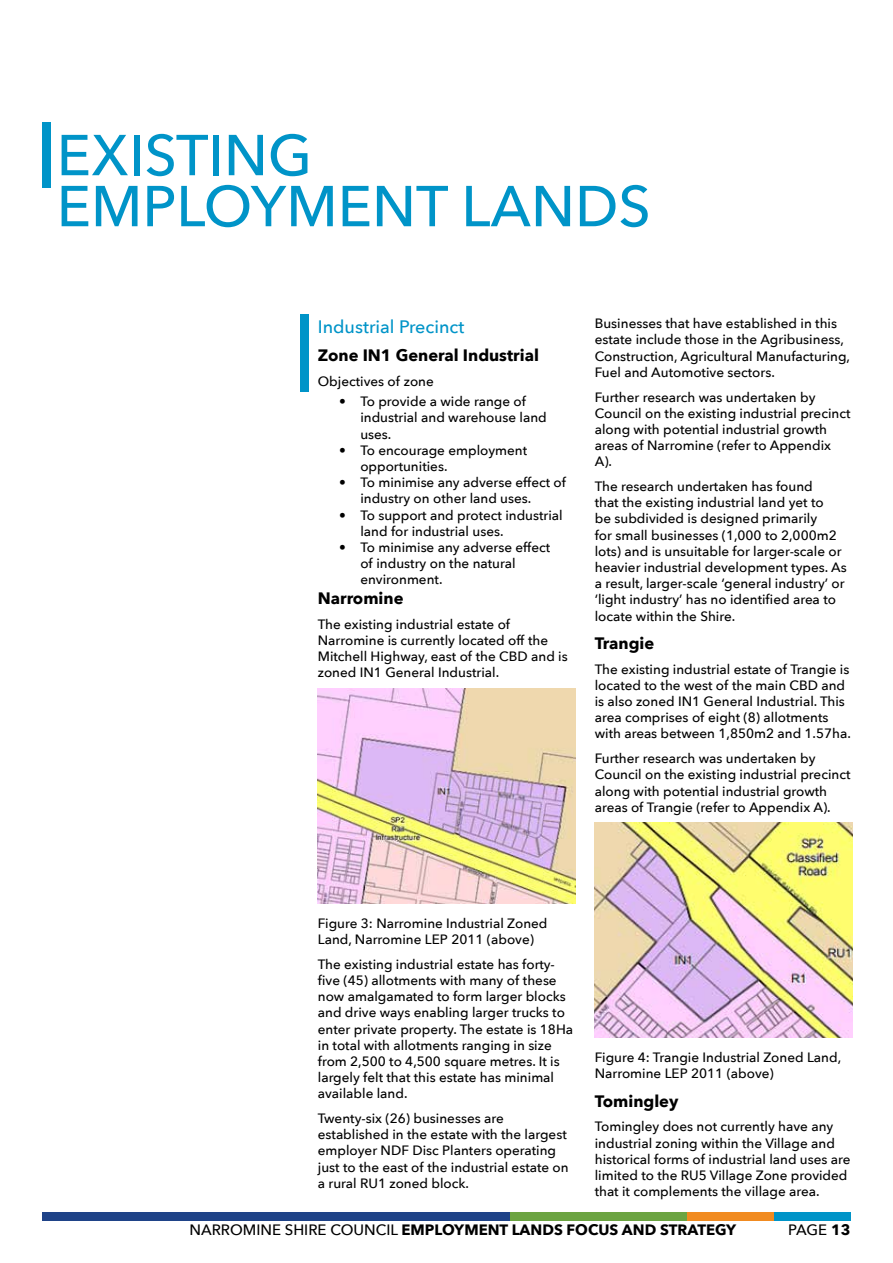
<style>
.page{position:relative;width:893px;height:1263px;background:#fff}
.page>*{position:absolute;margin:0;border:0;box-sizing:border-box;transform-origin:0 0}
.t1{font:500 57px/51px "Avenir Next";color:#0094c8}
.t2{font:500 18px "Avenir Next";color:#0094c8}
.t3{font:700 16.5px "Avenir Next";color:#000}
.t4{font:700 15px "Avenir Next";color:#000}
.t5{font:500 15px "Avenir Next";color:#000}
.t6{font:500 13.5px/16.2px "Avenir Next";color:#000}
.s1{font-weight:500}
.s2{font-weight:700}
</style>
<div class="page">
<div style="left:43px;top:1212px;width:467px;height:8px;background:#1f4388"></div>
<div style="left:510px;top:1212px;width:177px;height:8px;background:#6ca442"></div>
<div style="left:687px;top:1212px;width:93px;height:8px;background:#f18b21"></div>
<div style="left:774px;top:1212px;width:76px;height:8px;background:#0094c8"></div>
<img style="left:318px;top:689px;width:257px;height:214px">
<img style="left:595px;top:823px;width:257px;height:214px">
<div style="left:300px;top:315px;width:9px;height:77px;background:#0094c8"></div>
<div style="left:43px;top:122px;width:8px;height:66px;background:#0094c8"></div>
<h1 class="t1" style="left:57px;top:130px;width:596px">EXISTING<br>EMPLOYMENT LANDS</h1>
<h2 class="t2" style="left:318px;top:316px;width:148px">Industrial Precinct</h2>
<p class="t3" style="left:318px;top:345px;width:223px">Zone IN1 General Industrial</p>
<p class="t6" style="left:318px;top:373px;width:117px">Objectives of zone</p>
<p class="t6" style="left:360px;top:393px;width:188px;text-indent:-21px">• To provide a wide range of industrial and warehouse land uses.</p>
<p class="t6" style="left:360px;top:442px;width:168px;text-indent:-21px">• To encourage employment opportunities.</p>
<p class="t6" style="left:360px;top:474px;width:207px;text-indent:-21px">• To minimise any adverse effect of industry on other land uses.</p>
<p class="t6" style="left:360px;top:507px;width:204px;text-indent:-21px">• To support and protect industrial land for industrial uses.</p>
<p class="t6" style="left:360px;top:539px;width:191px;text-indent:-21px">• To minimise any adverse effect of industry on the natural environment.</p>
<p class="t3" style="left:318px;top:588px;width:87px">Narromine</p>
<p class="t6" style="left:318px;top:616px;width:251px">The existing industrial estate of Narromine is currently located off the Mitchell Highway, east of the CBD and is zoned IN1 General Industrial.</p>
<p class="t6" style="left:595px;top:315px;width:257px">Businesses that have established in this estate include those in the Agribusiness, Construction, Agricultural Manufacturing, Fuel and Automotive sectors.</p>
<p class="t6" style="left:595px;top:389px;width:257px">Further research was undertaken by<br>Council on the existing industrial precinct along with potential industrial growth areas of Narromine (refer to Appendix<br>A).</p>
<p class="t6" style="left:595px;top:478px;width:253px">The research undertaken has found<br>that the existing industrial land yet to<br>be subdivided is designed primarily<br>for small businesses (1,000 to 2,000m2 lots) and is unsuitable for larger-scale or heavier industrial development types. As a result, larger-scale ‘general industry’ or ‘light industry’ has no identified area to locate within the Shire.</p>
<p class="t3" style="left:595px;top:633px;width:61px">Trangie</p>
<p class="t6" style="left:595px;top:661px;width:258px">The existing industrial estate of Trangie is located to the west of the main CBD and is also zoned IN1 General Industrial. This area comprises of eight (8) allotments with areas between 1,850m2 and 1.57ha.</p>
<p class="t6" style="left:595px;top:750px;width:257px">Further research was undertaken by Council on the existing industrial precinct along with potential industrial growth areas of Trangie (refer to Appendix A).</p>
<p class="t6" style="left:318px;top:915px;width:231px">Figure 3: Narromine Industrial Zoned<br>Land, Narromine LEP 2011 (above)</p>
<p class="t6" style="left:318px;top:956px;width:257px">The existing industrial estate has forty&shy;five (45) allotments with many of these now amalgamated to form larger blocks and drive ways enabling larger trucks to enter private property. The estate is 18Ha in total with allotments ranging in size from 2,500 to 4,500 square metres. It is largely felt that this estate has minimal available land.</p>
<p class="t6" style="left:318px;top:1110px;width:252px">Twenty-six (26) businesses are established in the estate with the largest employer NDF Disc Planters operating just to the east of the industrial estate on a rural RU1 zoned block.</p>
<p class="t6" style="left:595px;top:1049px;width:248px">Figure 4: Trangie Industrial Zoned Land,<br>Narromine LEP 2011 (above)</p>
<p class="t3" style="left:595px;top:1091px;width:85px">Tomingley</p>
<p class="t6" style="left:595px;top:1118px;width:257px">Tomingley does not currently have any industrial zoning within the Village and historical forms of industrial land uses are limited to the RU5 Village Zone provided that it complements the village area.</p>
<p class="t4" style="left:189px;top:1221px;width:548px"><span class="s1">NARROMINE SHIRE COUNCIL</span> EMPLOYMENT LANDS FOCUS AND STRATEGY</p>
<p class="t5" style="left:788px;top:1221px;width:64px">PAGE <span class="s2">13</span></p>
</div>
